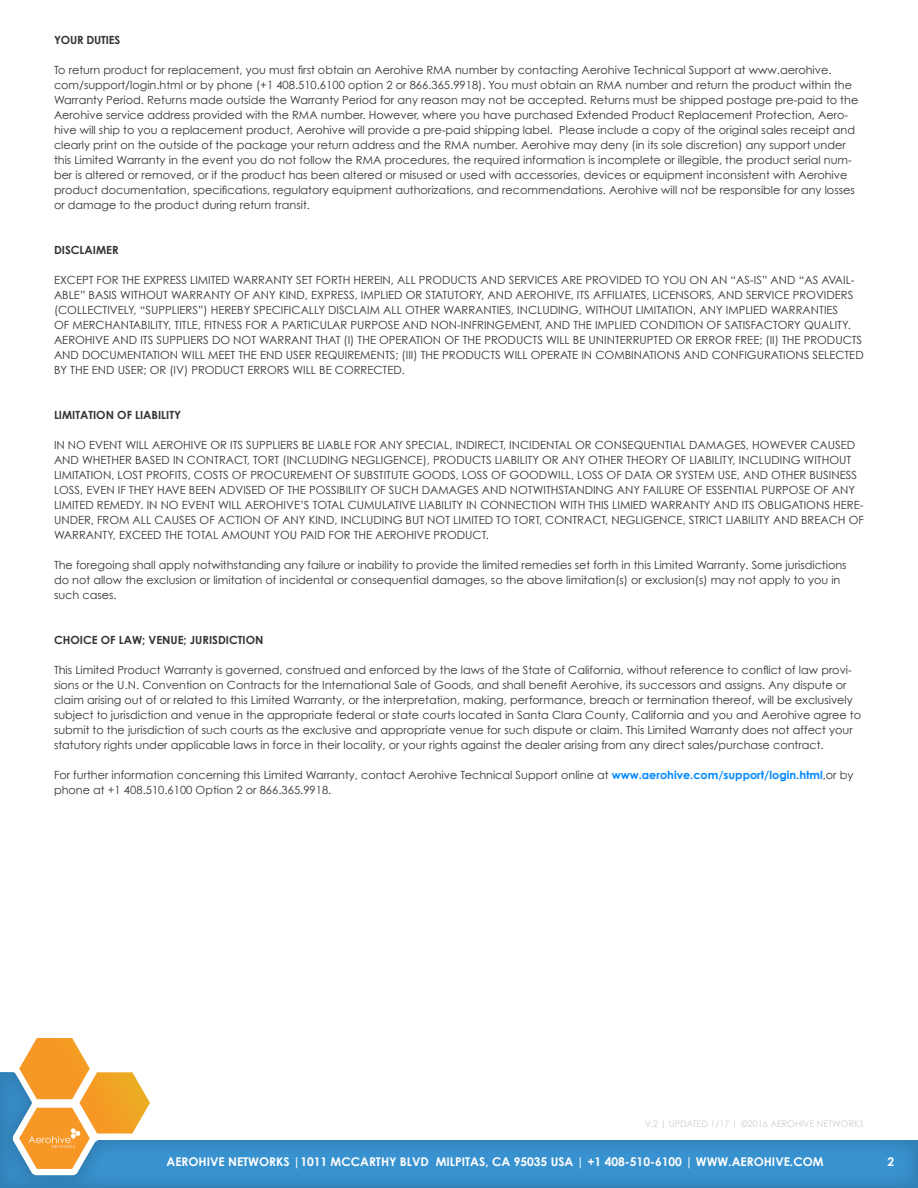
<style>
.page{position:relative;width:918px;height:1188px;background:#fff}
.page>*{position:absolute;margin:0;border:0;box-sizing:border-box;transform-origin:0 0}
.t1{font:700 12px "Century Gothic";color:#fff}
.t2{font:11.25px/15px "Century Gothic";color:#323332}
.t3{font:700 11.25px "Century Gothic";color:#323332}
.t4{font:9px "Century Gothic";color:#ceccca}
.s1{font-weight:700;color:#08f}
</style>
<div class="page">
<img style="left:0;top:1072px;width:918px;height:116px">
<svg style="left:19px;top:1038px;width:131px;height:131px"></svg>
<p class="t3" style="left:54px;top:33px;width:68px">YOUR DUTIES</p>
<p class="t2" style="left:54px;top:63px;width:806px">To return product for replacement, you must first obtain an Aerohive RMA number by contacting Aerohive Technical Support at www.aerohive. com/support/login.html or by phone (+1 408.510.6100 option 2 or 866.365.9918). You must obtain an RMA number and return the product within the Warranty Period. Returns made outside the Warranty Period for any reason may not be accepted. Returns must be shipped postage pre-paid to the Aerohive service address provided with the RMA number. However, where you have purchased Extended Product Replacement Protection, Aero&shy;hive will ship to you a replacement product, Aerohive will provide a pre-paid shipping label. Please include a copy of the original sales receipt and clearly print on the outside of the package your return address and the RMA number. Aerohive may deny (in its sole discretion) any support under this Limited Warranty in the event you do not follow the RMA procedures, the required information is incomplete or illegible, the product serial num&shy;ber is altered or removed, or if the product has been altered or misused or used with accessories, devices or equipment inconsistent with Aerohive product documentation, specifications, regulatory equipment authorizations, and recommendations. Aerohive will not be responsible for any losses or damage to the product during return transit.</p>
<p class="t3" style="left:54px;top:243px;width:66px">DISCLAIMER</p>
<p class="t2" style="left:54px;top:273px;width:811px">EXCEPT FOR THE EXPRESS LIMITED WARRANTY SET FORTH HEREIN, ALL PRODUCTS AND SERVICES ARE PROVIDED TO YOU ON AN “AS-IS” AND “AS AVAIL-ABLE” BASIS WITHOUT WARRANTY OF ANY KIND, EXPRESS, IMPLIED OR STATUTORY, AND AEROHIVE, ITS AFFILIATES, LICENSORS, AND SERVICE PROVIDERS (COLLECTIVELY, “SUPPLIERS”) HEREBY SPECIFICALLY DISCLAIM ALL OTHER WARRANTIES, INCLUDING, WITHOUT LIMITATION, ANY IMPLIED WARRANTIES<br>OF MERCHANTABILITY, TITLE, FITNESS FOR A PARTICULAR PURPOSE AND NON-INFRINGEMENT, AND THE IMPLIED CONDITION OF SATISFACTORY QUALITY.<br>AEROHIVE AND ITS SUPPLIERS DO NOT WARRANT THAT (I) THE OPERATION OF THE PRODUCTS WILL BE UNINTERRUPTED OR ERROR FREE; (II) THE PRODUCTS AND DOCUMENTATION WILL MEET THE END USER REQUIREMENTS; (III) THE PRODUCTS WILL OPERATE IN COMBINATIONS AND CONFIGURATIONS SELECTED BY THE END USER; OR (IV) PRODUCT ERRORS WILL BE CORRECTED.</p>
<p class="t3" style="left:54px;top:408px;width:129px">LIMITATION OF LIABILITY</p>
<p class="t2" style="left:54px;top:438px;width:812px">IN NO EVENT WILL AEROHIVE OR ITS SUPPLIERS BE LIABLE FOR ANY SPECIAL, INDIRECT, INCIDENTAL OR CONSEQUENTIAL DAMAGES, HOWEVER CAUSED AND WHETHER BASED IN CONTRACT, TORT (INCLUDING NEGLIGENCE), PRODUCTS LIABILITY OR ANY OTHER THEORY OF LIABILITY, INCLUDING WITHOUT LIMITATION, LOST PROFITS, COSTS OF PROCUREMENT OF SUBSTITUTE GOODS, LOSS OF GOODWILL, LOSS OF DATA OR SYSTEM USE, AND OTHER BUSINESS LOSS, EVEN IF THEY HAVE BEEN ADVISED OF THE POSSIBILITY OF SUCH DAMAGES AND NOTWITHSTANDING ANY FAILURE OF ESSENTIAL PURPOSE OF ANY LIMITED REMEDY. IN NO EVENT WILL AEROHIVE’S TOTAL CUMULATIVE LIABILITY IN CONNECTION WITH THIS LIMIED WARRANTY AND ITS OBLIGATIONS HERE-UNDER, FROM ALL CAUSES OF ACTION OF ANY KIND, INCLUDING BUT NOT LIMITED TO TORT, CONTRACT, NEGLIGENCE, STRICT LIABILITY AND BREACH OF WARRANTY, EXCEED THE TOTAL AMOUNT YOU PAID FOR THE AEROHIVE PRODUCT.</p>
<p class="t2" style="left:54px;top:558px;width:794px">The foregoing shall apply notwithstanding any failure or inability to provide the limited remedies set forth in this Limited Warranty. Some jurisdictions do not allow the exclusion or limitation of incidental or consequential damages, so the above limitation(s) or exclusion(s) may not apply to you in such cases.</p>
<p class="t3" style="left:54px;top:633px;width:211px">CHOICE OF LAW; VENUE; JURISDICTION</p>
<p class="t2" style="left:54px;top:663px;width:809px">This Limited Product Warranty is governed, construed and enforced by the laws of the State of California, without reference to conflict of law provi&shy;sions or the U.N. Convention on Contracts for the International Sale of Goods, and shall benefit Aerohive, its successors and assigns. Any dispute or claim arising out of or related to this Limited Warranty, or the interpretation, making, performance, breach or termination thereof, will be exclusively subject to jurisdiction and venue in the appropriate federal or state courts located in Santa Clara County, California and you and Aerohive agree to submit to the jurisdiction of such courts as the exclusive and appropriate venue for such dispute or claim. This Limited Warranty does not affect your statutory rights under applicable laws in force in their locality, or your rights against the dealer arising from any direct sales/purchase contract.</p>
<p class="t2" style="left:54px;top:768px;width:801px">For further information concerning this Limited Warranty, contact Aerohive Technical Support online at <span class="s1">www.aerohive.com/support/login.html</span>,or by phone at +1 408.510.6100 Option 2 or 866.365.9918.</p>
<p class="t4" style="left:645px;top:1119px;width:221px">V.2 | UPDATED 1/17 | ©2016 AEROHIVE NETWORKS</p>
<p class="t1" style="left:166px;top:1154px;width:659px">AEROHIVE NETWORKS |1011 MCCARTHY BLVD MILPITAS, CA 95035 USA | +1 408-510-6100 | WWW.AEROHIVE.COM</p>
<p class="t1" style="left:888px;top:1154px;width:8px">2</p>
</div>
